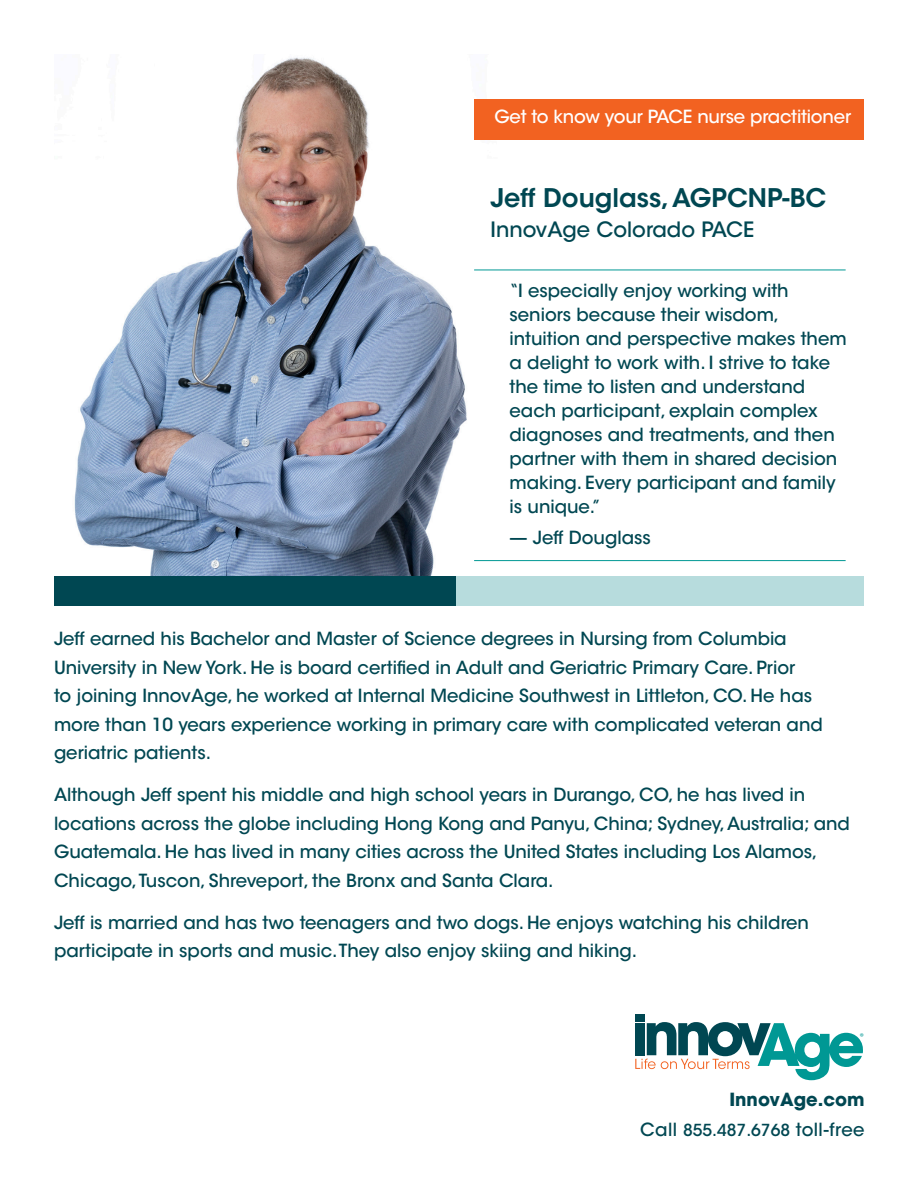
<style>
.page{position:relative;width:918px;height:1188px;background:#fff}
.page>*{position:absolute;margin:0;border:0;box-sizing:border-box;transform-origin:0 0}
.text__secondary{font:600 25.5px "ITC Avant Garde Std";color:#004752}
.text__secondary-2{font:500 21px "ITC Avant Garde Std";color:#004752}
.text__secondary-3{font:500 18px/24px "ITC Avant Garde Std";color:#004752}
.text__secondary-4{font:500 18px "ITC Avant Garde Std";letter-spacing:-.01em;color:#fff}
._02_Head{font:500 18px "ITC Avant Garde Std";letter-spacing:.02em;color:#004752}
._02_Head-2{font:700 18px "Avant Garde";color:#004752}
.t1{font:9.75px "Myriad Pro";color:#009894}
.s1{font-size:16.5px}
</style>
<div class="page">
<img style="left:54px;top:57px;width:453px;height:520px">
<div style="left:635px;top:1014px;width:10px;height:7px;background:#004752"></div>
<svg style="left:635px;top:1022px;width:228px;height:58px"></svg>
<div style="left:474px;top:99px;width:390px;height:41px;background:#f26221"></div>
<div style="left:54px;top:577px;width:403px;height:29px;background:#004752"></div>
<div style="left:457px;top:577px;width:407px;height:29px;background:#b7dcdd"></div>
<hr style="left:474px;top:270px;width:372px;height:1px;background:#009894">
<hr style="left:474px;top:560px;width:372px;height:1px;background:#009894">
<p class="text__secondary-4" style="left:494px;top:106px;width:358px">Get to know your PACE nurse practitioner</p>
<p class="text__secondary" style="left:491px;top:182px;width:337px">Jeff Douglass, AGPCNP-BC</p>
<p class="text__secondary-2" style="left:491px;top:217px;width:265px">InnovAge Colorado PACE</p>
<p class="text__secondary-3" style="left:510px;top:278px;width:339px">“I especially enjoy working with seniors because their wisdom, intuition and perspective makes them a delight to work with. I strive to take the time to listen and understand each participant, explain complex diagnoses and treatments, and then partner with them in shared decision making. Every participant and family is unique.”</p>
<p class="text__secondary-3" style="left:510px;top:525px;width:143px">— Jeff Douglass</p>
<p class="text__secondary-3" style="left:54px;top:624px;width:770px;line-height:28.5px">Jeff earned his Bachelor and Master of Science degrees in Nursing from Columbia University in New York. He is board certified in Adult and Geriatric Primary Care. Prior<br>to joining InnovAge, he worked at Internal Medicine Southwest in Littleton, CO. He has more than 10 years experience working in primary care with complicated veteran and geriatric patients.</p>
<p class="text__secondary-3" style="left:54px;top:780px;width:798px;line-height:28.5px">Although Jeff spent his middle and high school years in Durango, CO, he has lived in locations across the globe including Hong Kong and Panyu, China; Sydney, Australia; and Guatemala. He has lived in many cities across the United States including Los Alamos, Chicago, Tuscon, Shreveport, the Bronx and Santa Clara.</p>
<p class="text__secondary-3" style="left:54px;top:908px;width:757px;line-height:28.5px">Jeff is married and has two teenagers and two dogs. He enjoys watching his children participate in sports and music. They also enjoy skiing and hiking.</p>
<p class="t1" style="left:860px;top:1031px;width:6px">®</p>
<p class="_02_Head-2" style="left:729px;top:1088px;width:137px">InnovAge.com</p>
<p class="_02_Head" style="left:640px;top:1118px;width:226px">Call <span class="s1">855.487.6768</span> toll-free</p>
</div>
